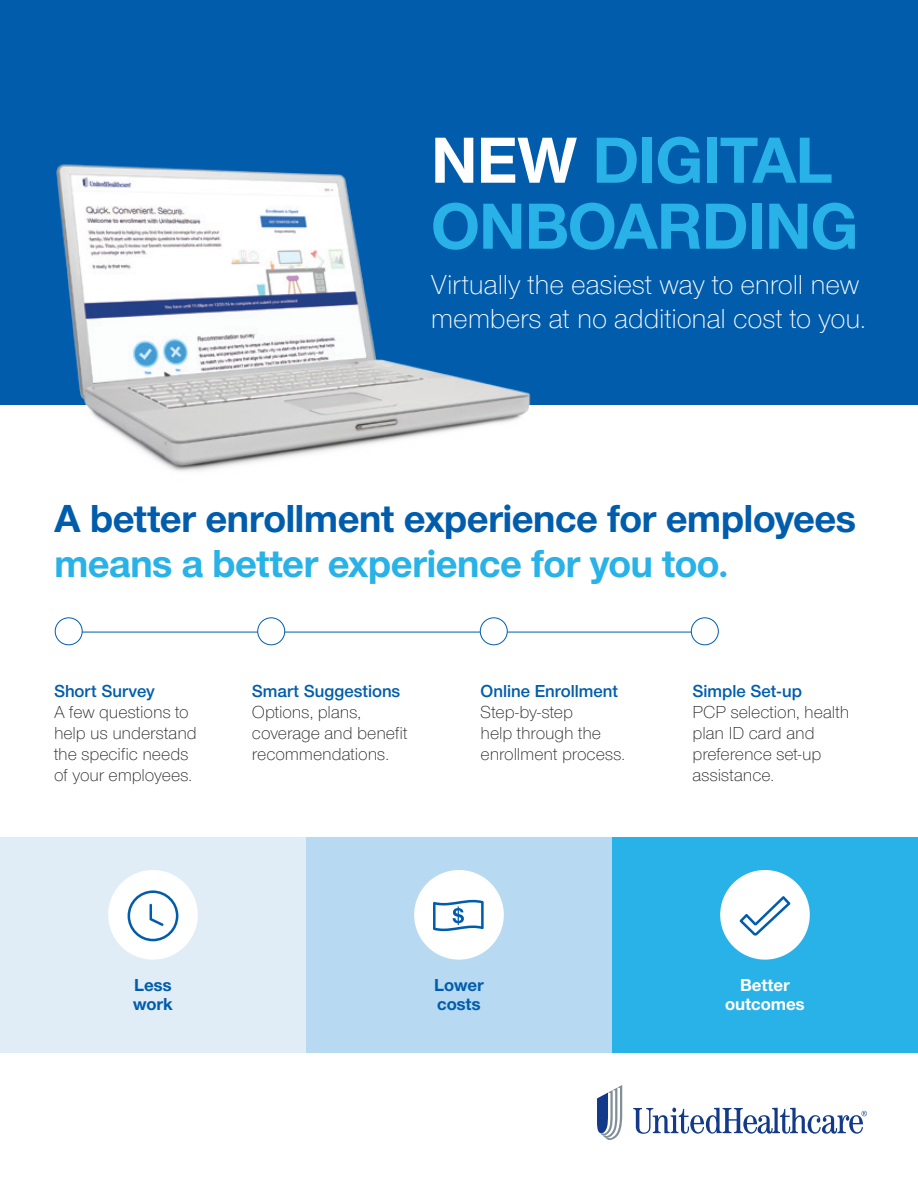
<style>
.page{position:relative;width:918px;height:1188px;background:#fff}
.page>*{position:absolute;margin:0;border:0;box-sizing:border-box;transform-origin:0 0}
.t1{font:700 67.5px/66px "UHC Sans";letter-spacing:-.015em;color:#29b2e7}
.t2{font:700 40.5px "UHC Sans";letter-spacing:-.015em;color:#015dac}
.t3{font:700 40.5px "UHC Sans";letter-spacing:-.015em;color:#29b2e7}
.t4{font:300 28.5px/34.2px "UHC Sans";letter-spacing:-.005em;color:#fff}
.t5{font:300 18px/21px "UHC Sans";letter-spacing:-.005em;color:#231f20}
.t6{font:600 18px "UHC Sans";color:#015dac}
.Body_12_15_-_UHC_MB2{font:700 18px/19.5px "UHC Sans";color:#015dac}
.Body_12_15_-_UHC_MB2-2{font:700 18px/19.5px "UHC Sans";color:#fff;text-align:center}
.s1{color:#fff}
.s2{font-weight:600;color:#015dac}
</style>
<div class="page">
<div style="left:0;top:0;width:918px;height:405px;background:#015dac"></div>
<svg style="left:633px;top:1108px;width:234px;height:26px"></svg>
<svg style="left:597px;top:1085px;width:25px;height:55px"></svg>
<img style="left:56px;top:164px;width:475px;height:308px">
<hr style="left:68px;top:632px;width:650px;height:1px;background:#015dac">
<div style="left:55px;top:618px;width:27px;height:27px;background:#fff;border-radius:50%"></div>
<div style="left:55px;top:617px;width:28px;height:28px;border:1px solid #015dac;border-radius:50%"></div>
<div style="left:258px;top:618px;width:27px;height:27px;background:#fff;border-radius:50%"></div>
<div style="left:257px;top:617px;width:28px;height:28px;border:1px solid #015dac;border-radius:50%"></div>
<div style="left:480px;top:618px;width:27px;height:27px;background:#fff;border-radius:50%"></div>
<div style="left:480px;top:617px;width:28px;height:28px;border:1px solid #015dac;border-radius:50%"></div>
<div style="left:691px;top:618px;width:27px;height:27px;background:#fff;border-radius:50%"></div>
<div style="left:691px;top:617px;width:28px;height:28px;border:1px solid #015dac;border-radius:50%"></div>
<div style="left:0;top:837px;width:306px;height:216px;background:#e1edf6"></div>
<div style="left:306px;top:837px;width:306px;height:216px;background:#b7daf2"></div>
<div style="left:612px;top:837px;width:306px;height:216px;background:#29b2e7"></div>
<div style="left:108px;top:870px;width:90px;height:90px;background:#fff;border-radius:50%"></div>
<div style="left:414px;top:870px;width:90px;height:90px;background:#fff;border-radius:50%"></div>
<div style="left:720px;top:870px;width:90px;height:90px;background:#fff;border-radius:50%"></div>
<svg style="left:128px;top:890px;width:50px;height:51px"></svg>
<svg style="left:740px;top:896px;width:50px;height:40px"></svg>
<svg style="left:433px;top:900px;width:51px;height:31px"></svg>
<p class="t1" style="left:431px;top:125px;width:429px"><span class="s1">NEW</span> DIGITAL<br>ONBOARDING</p>
<p class="t4" style="left:431px;top:266px;width:437px">Virtually the easiest way to enroll new members at no additional cost to you.</p>
<p class="t2" style="left:54px;top:492px;width:804px">A better enrollment experience for employees</p>
<p class="t3" style="left:54px;top:537px;width:677px">means a better experience for you too.</p>
<p class="t6" style="left:54px;top:680px;width:102px">Short Survey</p>
<p class="t5" style="left:54px;top:701px;width:144px">A few questions to help us understand the specific needs of your employees.</p>
<p class="t6" style="left:252px;top:680px;width:150px">Smart Suggestions</p>
<p class="t5" style="left:252px;top:701px;width:157px">Options, plans, coverage and benefit recommendations.</p>
<p class="t5" style="left:481px;top:680px;width:146px"><span class="s2">Online Enrollment<br></span>Step-by-step<br>help through the enrollment process.</p>
<p class="t5" style="left:693px;top:680px;width:158px"><span class="s2">Simple Set-up<br></span>PCP selection, health plan ID card and preference set-up assistance.</p>
<p class="Body_12_15_-_UHC_MB2" style="left:133px;top:975px;width:41px">Less work</p>
<p class="Body_12_15_-_UHC_MB2" style="left:434px;top:975px;width:51px">Lower costs</p>
<p class="Body_12_15_-_UHC_MB2-2" style="left:725px;top:975px;width:81px">Better outcomes</p>
</div>
